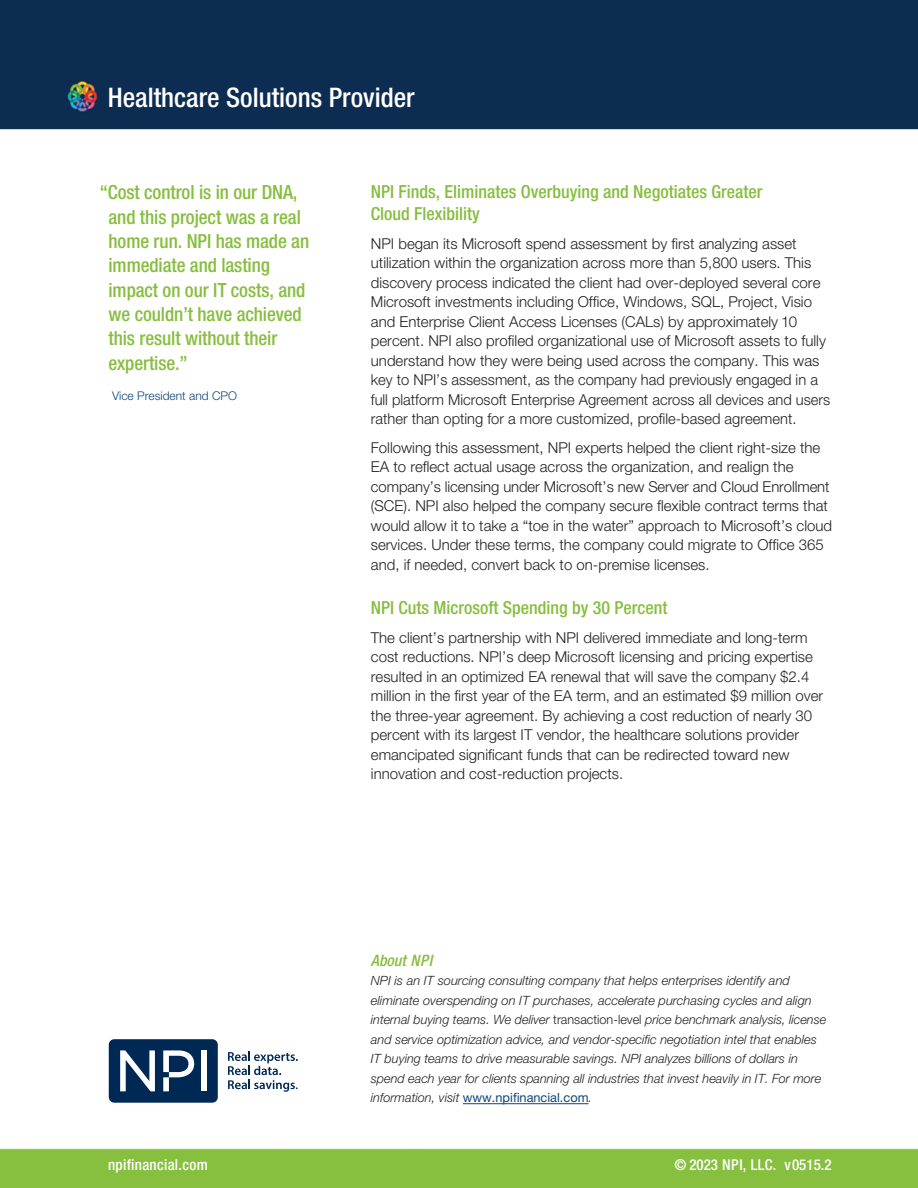
<style>
.page{position:relative;width:918px;height:1188px;background:#fff}
.page>*{position:absolute;margin:0;border:0;box-sizing:border-box;transform-origin:0 0}
.t1{font:500 condensed 27px "Helvetica Neue";color:#fff}
.t2{font:500 condensed 19.5px "Helvetica Neue";letter-spacing:-.005em;color:#87be3f}
.t3{font:500 condensed 18px "Helvetica Neue";color:#87be3f}
.t4{font:italic 500 condensed 15.75px "Helvetica Neue";color:#87be3f}
.t5{font:300 15px/19.5px "Helvetica Neue";color:#231f20}
.t6{font:500 condensed 15px "Helvetica Neue";color:#fff}
.t7{font:500 condensed 15px "Helvetica Neue";letter-spacing:.02em;color:#fff}
.t8{font:italic 300 12.75px/19.5px "Helvetica Neue";color:#231f20}
.t9{font:300 12px "Helvetica Neue";color:#0d467a}
.s1{font-style:normal}
.s2{font-weight:400;font-style:normal;color:#0d467a}
</style>
<div class="page">
<img style="left:0;top:0;width:918px;height:1188px">
<div style="left:109px;top:1039px;width:109px;height:64px;background:#002855;border-radius:6px"></div>
<svg style="left:120px;top:1050px;width:35px;height:41px"></svg>
<div style="left:201px;top:1050px;width:5px;height:41px;background:#fff"></div>
<svg style="left:163px;top:1050px;width:31px;height:41px"></svg>
<svg style="left:228px;top:1052px;width:70px;height:40px"></svg>
<hr style="left:463px;top:1103px;width:126px;height:1px;background:#0d467a">
<p class="t1" style="left:108px;top:81px;width:308px">Healthcare Solutions Provider</p>
<p class="t2" style="left:100px;top:181px;width:199px">“Cost control is in our DNA,</p>
<p class="t2" style="left:109px;top:205px;width:194px">and this project was a real</p>
<p class="t2" style="left:109px;top:229px;width:202px">home run. NPI has made an</p>
<p class="t2" style="left:109px;top:254px;width:163px">immediate and lasting</p>
<p class="t2" style="left:109px;top:278px;width:198px">impact on our IT costs, and</p>
<p class="t2" style="left:109px;top:302px;width:195px">we couldn’t have achieved</p>
<p class="t2" style="left:109px;top:327px;width:170px">this result without their</p>
<p class="t2" style="left:109px;top:351px;width:81px">expertise.”</p>
<p class="t9" style="left:112px;top:388px;width:126px">Vice President and CPO</p>
<p class="t3" style="left:371px;top:181px;width:393px">NPI Finds, Eliminates Overbuying and Negotiates Greater</p>
<p class="t3" style="left:371px;top:203px;width:110px">Cloud Flexibility</p>
<p class="t5" style="left:371px;top:233px;width:451px">NPI began its Microsoft spend assessment by first analyzing asset utilization within the organization across more than 5,800 users. This discovery process indicated the client had over-deployed several core Microsoft investments including Office, Windows, SQL, Project, Visio and Enterprise Client Access Licenses (CALs) by approximately 10</p>
<p class="t5" style="left:371px;top:331px;width:461px">percent. NPI also profiled organizational use of Microsoft assets to fully understand how they were being used across the company. This was key to NPI’s assessment, as the company had previously engaged in a full platform Microsoft Enterprise Agreement across all devices and users rather than opting for a more customized, profile-based agreement.</p>
<p class="t5" style="left:371px;top:437px;width:451px">Following this assessment, NPI experts helped the client right-size the<br>EA to reflect actual usage across the organization, and realign the</p>
<p class="t5" style="left:371px;top:476px;width:463px">company’s licensing under Microsoft’s new Server and Cloud Enrollment (SCE). NPI also helped the company secure flexible contract terms that would allow it to take a “toe in the water” approach to Microsoft’s cloud services. Under these terms, the company could migrate to Office 365 and, if needed, convert back to on-premise licenses.</p>
<p class="t3" style="left:371px;top:597px;width:298px">NPI Cuts Microsoft Spending by 30 Percent</p>
<p class="t5" style="left:371px;top:627px;width:454px">The client’s partnership with NPI delivered immediate and long-term cost reductions. NPI’s deep Microsoft licensing and pricing expertise resulted in an optimized EA renewal that will save the company $2.4 million in the first year of the EA term, and an estimated $9 million over the three-year agreement. By achieving a cost reduction of nearly 30 percent with its largest IT vendor, the healthcare solutions provider emancipated significant funds that can be redirected toward new</p>
<p class="t5" style="left:371px;top:764px;width:254px">innovation and cost-reduction projects.</p>
<p class="t4" style="left:371px;top:951px;width:63px">About NPI</p>
<p class="t8" style="left:371px;top:971px;width:421px">NPI is an IT sourcing consulting company that helps enterprises identify and</p>
<p class="t8" style="left:371px;top:990px;width:457px">eliminate overspending on IT purchases, accelerate purchasing cycles and align internal buying teams. We deliver <span class="s1">transaction-level</span> price benchmark analysis, license and service optimization advice, and vendor-specific negotiation intel that enables</p>
<p class="t8" style="left:371px;top:1049px;width:452px">IT buying teams to drive measurable savings. NPI analyzes billions of dollars in spend each year for clients spanning all industries that invest heavily in IT. For more information, visit <span class="s2">www.npifinancial.com</span>.</p>
<p class="t7" style="left:108px;top:1155px;width:101px">npifinancial.com</p>
<p class="t6" style="left:675px;top:1155px;width:159px">© 2023 NPI, LLC. v0515.2</p>
</div>
